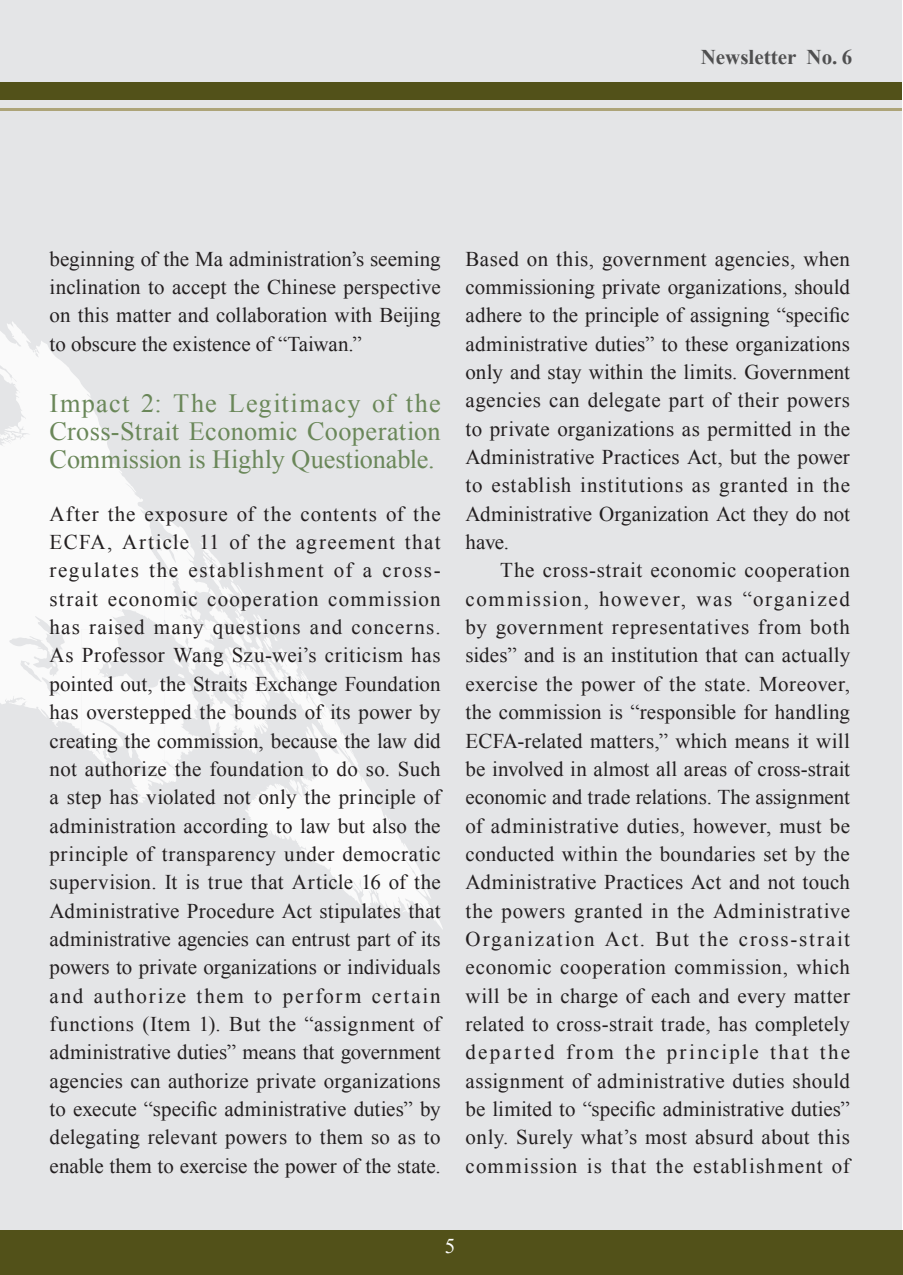
<style>
.page{position:relative;width:903px;height:1275px;background:#fff}
.page>*{position:absolute;margin:0;border:0;box-sizing:border-box;transform-origin:0 0}
.段落1{font:26.25px/28.3px "Times New Roman";color:#6a8759;text-align:justify}
.段落1-2{font:21px/28.3px "Times New Roman";letter-spacing:.005em;color:#231f20;text-align:justify}
.段落1-3{font:700 21px "Times New Roman";color:#4f4f50}
.段落1-4{font:21px "Times New Roman";color:#fff}
</style>
<div class="page">
<div style="left:0;top:0;width:901px;height:1274px;background:#e4e5e7"></div>
<svg style="left:0;top:326px;width:221px;height:241px"></svg>
<svg style="left:0;top:567px;width:337px;height:197px"></svg>
<svg style="left:106px;top:723px;width:337px;height:206px"></svg>
<div style="left:0;top:83px;width:901px;height:17px;background:#525119"></div>
<hr style="left:0;top:108px;width:901px;height:3px;background:#ada479">
<div style="left:0;top:1230px;width:903px;height:45px;background:#525119"></div>
<p class="段落1-3" style="left:701px;top:43px;width:153px">Newsletter No. 6</p>
<p class="段落1-2" style="left:50px;top:244px;width:393px">beginning of the Ma administration’s seeming inclination to accept the Chinese perspective on this matter and collaboration with Beijing to obscure the existence of “Taiwan.”</p>
<p class="段落1" style="left:50px;top:388px;width:393px">Impact 2: The Legitimacy of the Cross-Strait Economic Cooperation Commission is Highly Questionable.</p>
<p class="段落1-2" style="left:50px;top:499px;width:393px">After the exposure of the contents of the ECFA, Article 11 of the agreement that regulates the establishment of a cross&shy;strait economic cooperation commission has raised many questions and concerns.<br>As Professor Wang Szu-wei’s criticism has pointed out, the Straits Exchange Foundation has overstepped the bounds of its power by creating the commission, because the law did not authorize the foundation to do so. Such a step has violated not only the principle of administration according to law but also the principle of transparency under democratic supervision. It is true that Article 16 of the Administrative Procedure Act stipulates that administrative agencies can entrust part of its powers to private organizations or individuals and authorize them to perform certain functions (Item 1). But the “assignment of administrative duties” means that government agencies can authorize private organizations to execute “specific administrative duties” by delegating relevant powers to them so as to enable them to exercise the power of the state.</p>
<p class="段落1-2" style="left:465px;top:244px;width:386px">Based on this, government agencies, when commissioning private organizations, should adhere to the principle of assigning “specific administrative duties” to these organizations only and stay within the limits. Government agencies can delegate part of their powers to private organizations as permitted in the Administrative Practices Act, but the power to establish institutions as granted in the Administrative Organization Act they do not have.</p>
<p class="段落1-2" style="left:465px;top:556px;width:386px;text-indent:35px">The cross-strait economic cooperation commission, however, was “organized by government representatives from both sides” and is an institution that can actually exercise the power of the state. Moreover, the commission is “responsible for handling ECFA-related matters,” which means it will be involved in almost all areas of cross-strait economic and trade relations. The assignment of administrative duties, however, must be conducted within the boundaries set by the Administrative Practices Act and not touch the powers granted in the Administrative Organization Act. But the cross-strait economic cooperation commission, which will be in charge of each and every matter related to cross-strait trade, has completely departed from the principle that the assignment of administrative duties should be limited to “specific administrative duties” only. Surely what’s most absurd about this commission is that the establishment of</p>
<p class="段落1-4" style="left:445px;top:1232px;width:12px">5</p>
</div>
